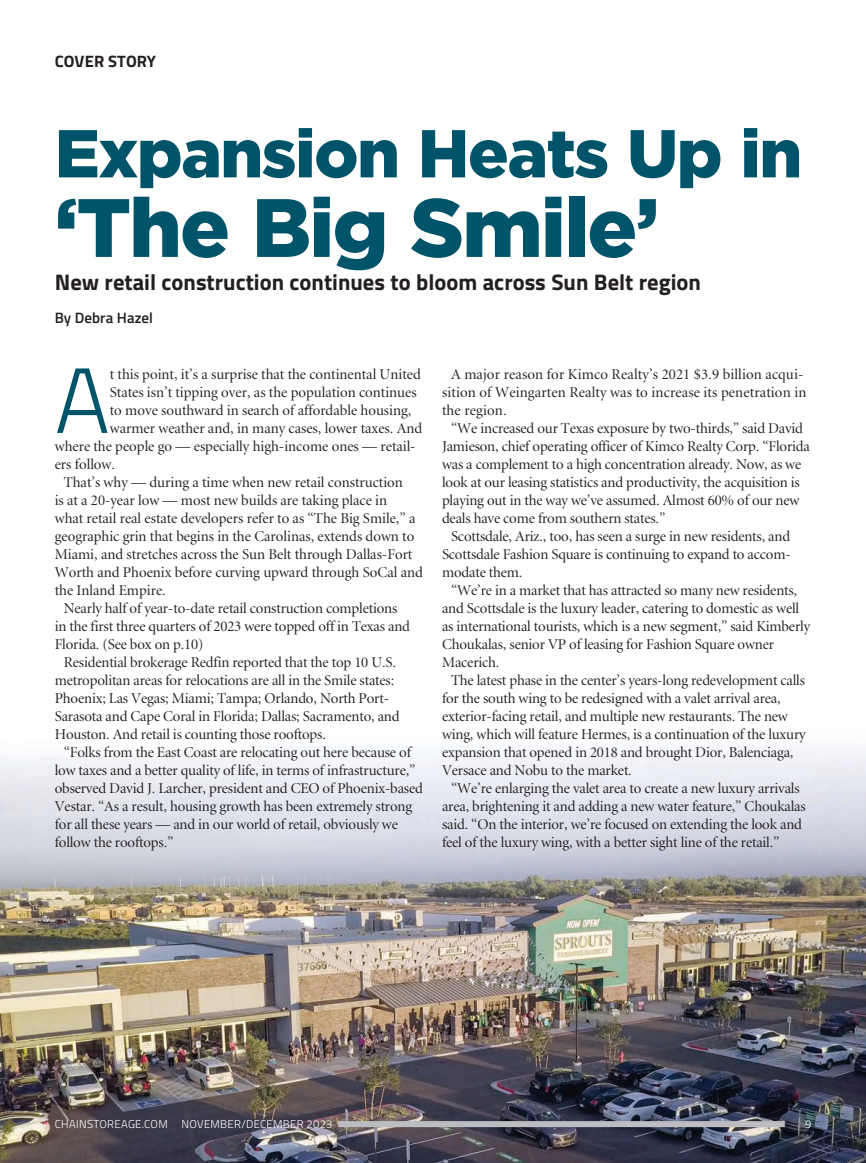
<style>
.page{position:relative;width:866px;height:1163px;background:#fff}
.page>*{position:absolute;margin:0;border:0;box-sizing:border-box;transform-origin:0 0}
.t1{font:300 92.7px "Titillium";color:#005469}
.t2{font:900 82.5px "Gotham";letter-spacing:-.02em;color:#005469}
.t3{font:900 67.5px "Gotham";letter-spacing:-.02em;color:#005469}
.t4{font:700 22.5px "Titillium";color:#231f20}
.t5{font:700 16.5px "Titillium";letter-spacing:.005em;color:#231f20}
.t6{font:15px/18px "Minion Display";letter-spacing:-.01em;color:#231f20}
.t7{font:15px/18px "Minion Display";letter-spacing:.01em;color:#231f20}
.t8{font:600 15px "Titillium";color:#231f20}
.t9{font:300 11.25px "Titillium";letter-spacing:.03em;color:#fff}
</style>
<div class="page">
<img style="left:1px;top:749px;width:864px;height:413px">
<div style="left:338px;top:1121px;width:446px;height:6px;background:#bcbdc0"></div>
<p class="t5" style="left:55px;top:49px;width:103px">COVER STORY</p>
<h3 class="t3" style="left:55px;top:107px;width:748px">Expansion Heats Up in</h3>
<h2 class="t2" style="left:55px;top:171px;width:605px">‘The Big Smile’</h2>
<h3 class="t4" style="left:55px;top:265px;width:647px">New retail construction continues to bloom across Sun Belt region</h3>
<p class="t8" style="left:55px;top:306px;width:100px">By Debra Hazel</p>
<h1 class="t1" style="left:55px;top:333px;width:57px">A</h1>
<p class="t6" style="left:110px;top:366px;width:312px">t this point, it’s a surprise that the continental United</p>
<p class="t6" style="left:110px;top:384px;width:308px">States isn’t tipping over, as the population continues</p>
<p class="t6" style="left:110px;top:402px;width:303px">to move southward in search of affordable housing,</p>
<p class="t6" style="left:110px;top:420px;width:314px">warmer weather and, in many cases, lower taxes. And</p>
<p class="t6" style="left:55px;top:438px;width:362px">where the people go — especially high-income ones — retail-</p>
<p class="t6" style="left:55px;top:456px;width:62px">ers follow.</p>
<p class="t6" style="left:64px;top:474px;width:340px">That’s why — during a time when new retail construction</p>
<p class="t6" style="left:55px;top:492px;width:334px">is at a 20-year low — most new builds are taking place in</p>
<p class="t6" style="left:55px;top:510px;width:362px">what retail real estate developers refer to as “The Big Smile,” a</p>
<p class="t6" style="left:55px;top:528px;width:361px">geographic grin that begins in the Carolinas, extends down to</p>
<p class="t6" style="left:55px;top:546px;width:359px">Miami, and stretches across the Sun Belt through Dallas-Fort</p>
<p class="t6" style="left:55px;top:564px;width:369px">Worth and Phoenix before curving upward through SoCal and</p>
<p class="t6" style="left:55px;top:582px;width:112px">the Inland Empire.</p>
<p class="t6" style="left:64px;top:600px;width:335px">Nearly half of year-to-date retail construction completions</p>
<p class="t6" style="left:55px;top:618px;width:356px">in the first three quarters of 2023 were topped off in Texas and</p>
<p class="t6" style="left:55px;top:636px;width:150px">Florida. (See box on p.10)</p>
<p class="t6" style="left:64px;top:654px;width:334px">Residential brokerage Redfin reported that the top 10 U.S.</p>
<p class="t6" style="left:55px;top:672px;width:341px">metropolitan areas for relocations are all in the Smile states:</p>
<p class="t6" style="left:55px;top:690px;width:336px">Phoenix; Las Vegas; Miami; Tampa; Orlando, North Port-</p>
<p class="t6" style="left:55px;top:708px;width:346px">Sarasota and Cape Coral in Florida; Dallas; Sacramento, and</p>
<p class="t6" style="left:55px;top:726px;width:272px">Houston. And retail is counting those rooftops.</p>
<p class="t6" style="left:64px;top:744px;width:348px">“Folks from the East Coast are relocating out here because of</p>
<p class="t6" style="left:55px;top:762px;width:362px">low taxes and a better quality of life, in terms of infrastructure,”</p>
<p class="t6" style="left:55px;top:780px;width:369px">observed David J. Larcher, president and CEO of Phoenix-based</p>
<p class="t6" style="left:55px;top:798px;width:359px">Vestar. “As a result, housing growth has been extremely strong</p>
<p class="t6" style="left:55px;top:816px;width:344px">for all these years — and in our world of retail, obviously we</p>
<p class="t6" style="left:55px;top:834px;width:120px">follow the rooftops.”</p>
<p class="t7" style="left:442px;top:366px;width:366px;text-indent:9px">A major reason for Kimco Realty’s 2021 $3.9 billion acqui&shy;sition of Weingarten Realty was to increase its penetration in the region.</p>
<p class="t6" style="left:442px;top:420px;width:369px;text-indent:9px">“We increased our Texas exposure by two-thirds,” said David Jamieson, chief operating officer of Kimco Realty Corp. “Florida was a complement to a high concentration already. Now, as we look at our leasing statistics and productivity, the acquisition is playing out in the way we’ve assumed. Almost 60% of our new deals have come from southern states.”</p>
<p class="t6" style="left:442px;top:528px;width:350px;text-align:justify;text-indent:9px">Scottsdale, Ariz., too, has seen a surge in new residents, and Scottsdale Fashion Square is continuing to expand to accom&shy;modate them.</p>
<p class="t6" style="left:442px;top:582px;width:369px;text-indent:9px">“We’re in a market that has attracted so many new residents, and Scottsdale is the luxury leader, catering to domestic as well as international tourists, which is a new segment,” said Kimberly Choukalas, senior VP of leasing for Fashion Square owner Macerich.</p>
<p class="t6" style="left:442px;top:672px;width:365px;text-indent:9px">The latest phase in the center’s years-long redevelopment calls for the south wing to be redesigned with a valet arrival area, exterior-facing retail, and multiple new restaurants. The new wing, which will feature Hermes, is a continuation of the luxury expansion that opened in 2018 and brought Dior, Balenciaga, Versace and Nobu to the market.</p>
<p class="t6" style="left:442px;top:780px;width:365px;text-indent:9px">“We’re enlarging the valet area to create a new luxury arrivals area, brightening it and adding a new water feature,” Choukalas said. “On the interior, we’re focused on extending the look and feel of the luxury wing, with a better sight line of the retail.”</p>
<p class="t9" style="left:55px;top:1116px;width:279px">CHAINSTOREAGE.COM NOVEMBER/DECEMBER 2023</p>
<p class="t9" style="left:804px;top:1116px;width:8px">9</p>
</div>
